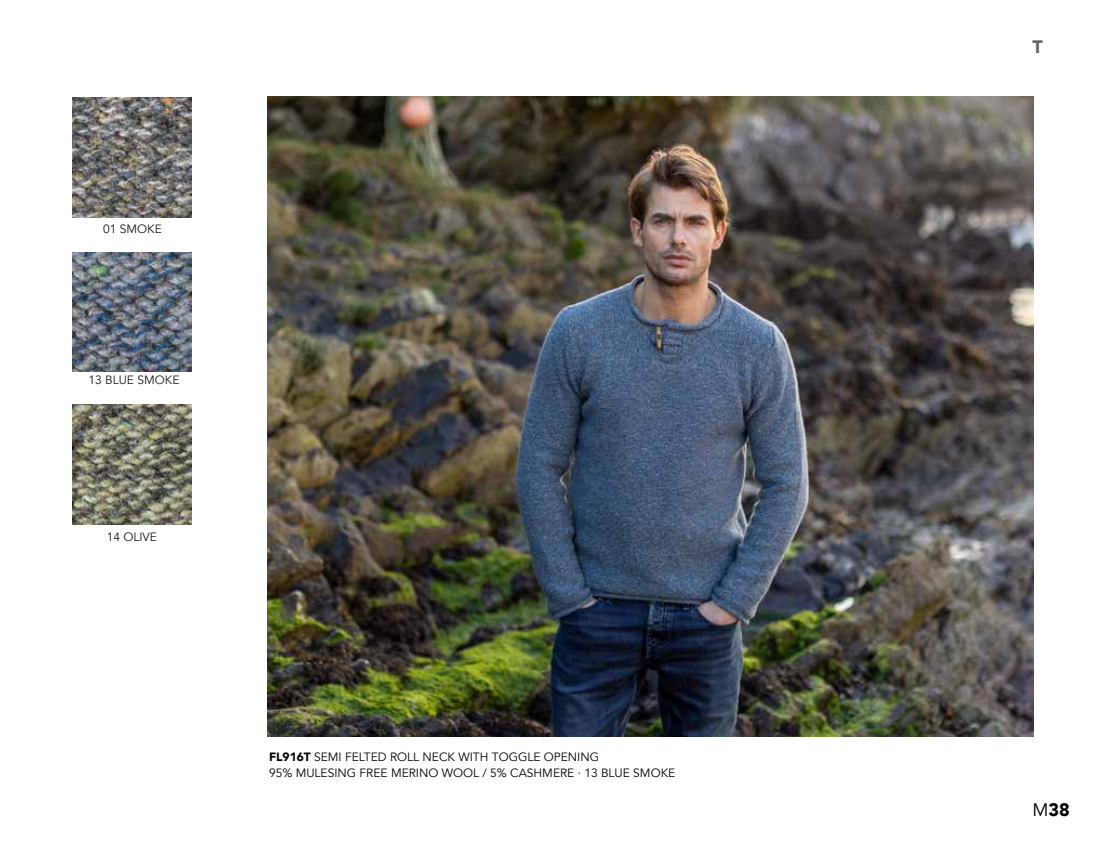
<style>
.page{position:relative;width:1106px;height:851px;background:#fff}
.page>*{position:absolute;margin:0;border:0;box-sizing:border-box;transform-origin:0 0}
.t1{font:900 18px "Avenir";color:#000}
.t2{font:900 18px "Avenir";color:#636466}
.t3{font:12px/16.2px "Avenir";color:#000}
.t4{font:12px "Avenir";color:#1a1a1a}
.s1{font-weight:900}
.s2{font-weight:400}
</style>
<div class="page">
<img style="left:268px;top:96px;width:765px;height:640px">
<img style="left:72px;top:98px;width:119px;height:119px">
<img style="left:72px;top:252px;width:119px;height:119px">
<img style="left:72px;top:405px;width:119px;height:119px">
<p class="t4" style="left:103px;top:222px;width:60px">01 SMOKE</p>
<p class="t4" style="left:88px;top:372px;width:92px">13 BLUE SMOKE</p>
<p class="t4" style="left:107px;top:529px;width:52px">14 OLIVE</p>
<p class="t3" style="left:269px;top:748px;width:408px"><span class="s1">FL916T</span> SEMI FELTED ROLL NECK WITH TOGGLE OPENING<br>95% MULESING FREE MERINO WOOL / 5% CASHMERE · 13 BLUE SMOKE</p>
<h1 class="t2" style="left:1032px;top:31px;width:12px">T</h1>
<h1 class="t1" style="left:1032px;top:794px;width:39px"><span class="s2">M</span>38</h1>
</div>
